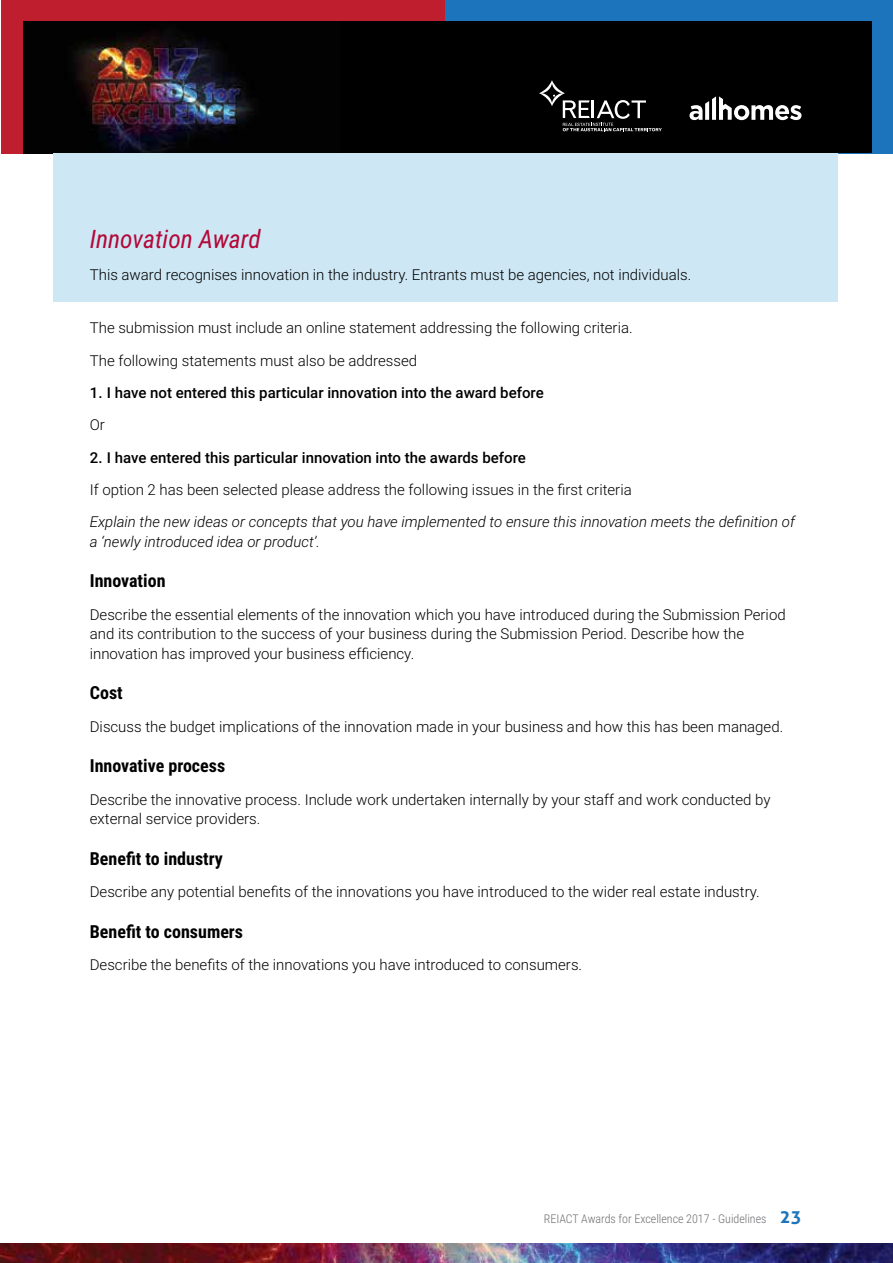
<style>
.page{position:relative;width:893px;height:1263px;background:#fff}
.page>*{position:absolute;margin:0;border:0;box-sizing:border-box;transform-origin:0 0}
.t1{font:italic 25.5px "Roboto Condensed";color:#b30838}
.t2{font:700 18px "Roboto Condensed";color:#000}
.t3{font:300 15px/19.5px "Roboto";color:#000}
.t4{font:italic 300 15px/19.5px "Roboto";color:#000}
.t5{font:500 15px "Roboto";color:#000}
.t6{font:300 12px "Roboto Condensed";color:#6d6e71}
.s1{font-family:"Aller";font-weight:700;font-size:18px;color:#1c75bc}
</style>
<div class="page">
<div style="left:1px;top:0;width:447px;height:153px;background:#be1e2d"></div>
<div style="left:445px;top:0;width:448px;height:153px;background:#1c75bc"></div>
<div style="left:23px;top:22px;width:849px;height:131px;background:#000"></div>
<img style="left:73px;top:29px;width:181px;height:124px">
<svg style="left:539px;top:80px;width:123px;height:51px"></svg>
<svg style="left:689px;top:96px;width:112px;height:24px"></svg>
<img style="left:0;top:1243px;width:893px;height:20px">
<div style="left:53px;top:153px;width:785px;height:149px;background:#cde7f4"></div>
<h1 class="t1" style="left:90px;top:221px;width:172px">Innovation Award</h1>
<p class="t3" style="left:90px;top:264px;width:603px">This award recognises innovation in the industry. Entrants must be agencies, not individuals.</p>
<p class="t3" style="left:90px;top:311px;width:544px;line-height:32.2px">The submission must include an online statement addressing the following criteria.<br>The following statements must also be addressed</p>
<p class="t5" style="left:90px;top:382px;width:456px">1. I have not entered this particular innovation into the award before</p>
<p class="t3" style="left:90px;top:415px;width:17px">Or</p>
<p class="t5" style="left:90px;top:447px;width:438px">2. I have entered this particular innovation into the awards before</p>
<p class="t3" style="left:90px;top:479px;width:543px">If option 2 has been selected please address the following issues in the first criteria</p>
<p class="t4" style="left:90px;top:511px;width:707px">Explain the new ideas or concepts that you have implemented to ensure this innovation meets the definition of a ‘newly introduced idea or product’.</p>
<p class="t2" style="left:90px;top:568px;width:77px">Innovation</p>
<p class="t3" style="left:90px;top:604px;width:697px">Describe the essential elements of the innovation which you have introduced during the Submission Period and its contribution to the success of your business during the Submission Period. Describe how the innovation has improved your business efficiency.</p>
<p class="t2" style="left:90px;top:680px;width:34px">Cost</p>
<p class="t3" style="left:90px;top:716px;width:695px">Discuss the budget implications of the innovation made in your business and how this has been managed.</p>
<p class="t2" style="left:90px;top:753px;width:137px">Innovative process</p>
<p class="t3" style="left:90px;top:789px;width:682px">Describe the innovative process. Include work undertaken internally by your staff and work conducted by external service providers.</p>
<p class="t2" style="left:90px;top:846px;width:135px">Benefit to industry</p>
<p class="t3" style="left:90px;top:881px;width:671px">Describe any potential benefits of the innovations you have introduced to the wider real estate industry.</p>
<p class="t2" style="left:90px;top:919px;width:155px">Benefit to consumers</p>
<p class="t3" style="left:90px;top:954px;width:494px">Describe the benefits of the innovations you have introduced to consumers.</p>
<p class="t6" style="left:544px;top:1210px;width:259px">REIACT Awards for Excellence 2017 - Guidelines <span class="s1">23</span></p>
</div>
